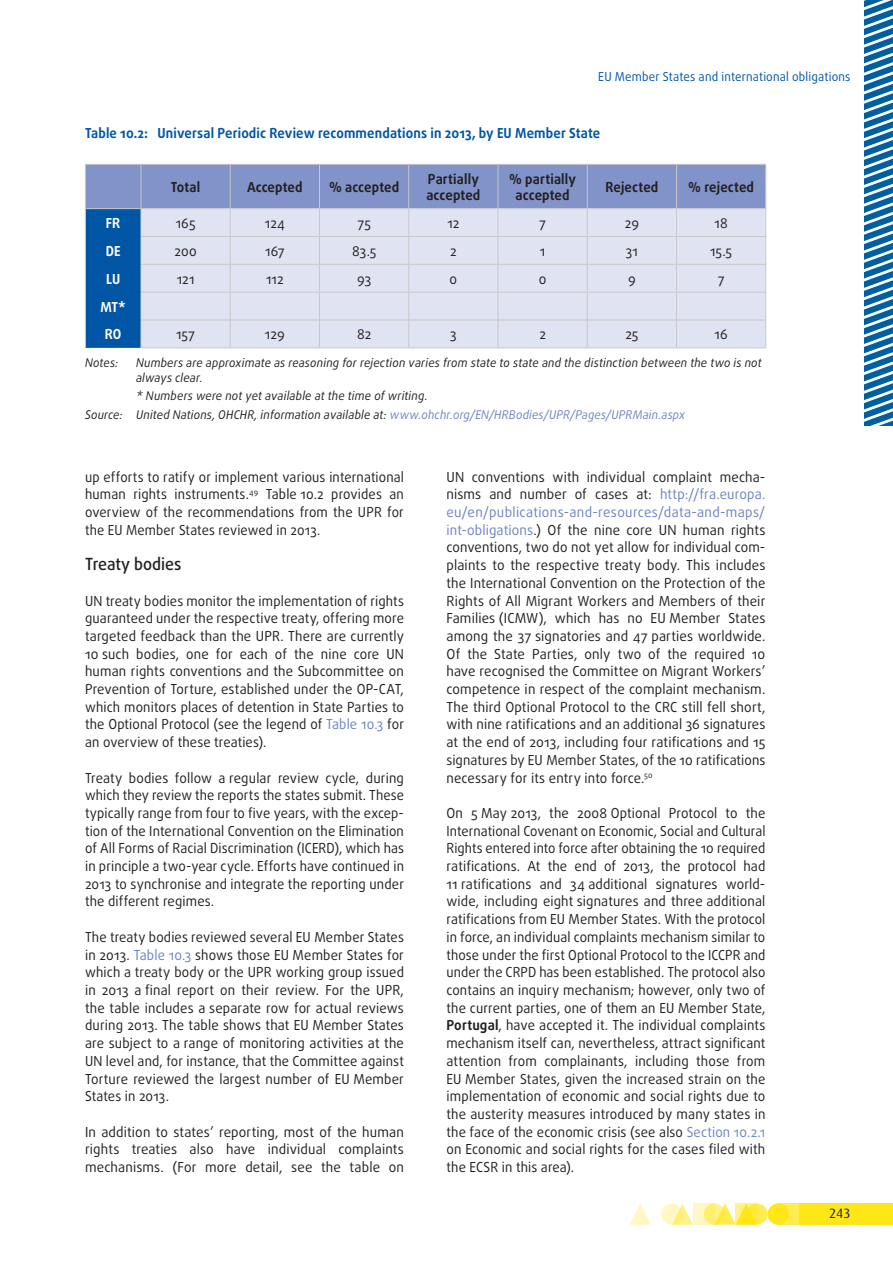
<style>
.page{position:relative;width:893px;height:1263px;background:#fff}
.page>*{position:absolute;margin:0;border:0;box-sizing:border-box;transform-origin:0 0}
.title_small{font:500 16.8px "Daxline Pro";color:#231f20;scale:.95 1}
.body{font:13.8px/17.7px "Daxline Pro";letter-spacing:.01em;color:#231f20;text-align:justify;scale:.96 1}
.body-2{font:13.8px/17.7px "Daxline Pro";letter-spacing:.01em;color:#231f20;text-align:justify;scale:.95 1}
.body-3{font:13.8px/17.7px "Daxline Pro";letter-spacing:.01em;color:#231f20;text-align:justify}
.TABLE_body__X{font:700 13.8px/16.5px "Daxline Pro";letter-spacing:.01em;color:#231f20;scale:.95 1}
.figure_table{font:700 13.8px "Daxline Pro";letter-spacing:.01em;color:#0155a5;scale:.95 1}
.TABLE_body__X-2{font:13.8px "Daxline Pro";letter-spacing:.005em;color:#231f20;scale:.95 1}
.TABLE_header__center{font:700 13.8px "Daxline Pro";letter-spacing:-.01em;color:#fff;scale:.95 1}
.t1{font:13.5px "Dax";color:#231f20}
.t2{font:12.3px "Daxline Pro";letter-spacing:.015em;color:#0155a5;scale:.95 1}
.figure_note_source{font:italic 12px/14.4px "Daxline Pro";letter-spacing:.015em;color:#231f20;scale:.95 1}
.s1{color:#6c84c1}
.s2{font-weight:700}
</style>
<div class="page">
<div style="left:746px;top:1203px;width:21px;height:22px;background:#ffec50;border-radius:50%"></div>
<div style="left:778px;top:1203px;width:21px;height:22px;background:#ffec50"></div>
<div style="left:799px;top:1203px;width:94px;height:22px;background:#ffe616"></div>
<svg style="left:675px;top:1203px;width:18px;height:22px"></svg>
<svg style="left:629px;top:1204px;width:22px;height:21px"></svg>
<div style="left:767px;top:1203px;width:22px;height:22px;background:#ffe616;border-radius:50%"></div>
<svg style="left:718px;top:1203px;width:18px;height:22px"></svg>
<svg style="left:704px;top:1203px;width:21px;height:22px"></svg>
<svg style="left:661px;top:1203px;width:21px;height:22px"></svg>
<svg style="left:736px;top:1203px;width:21px;height:22px"></svg>
<svg style="left:693px;top:1203px;width:21px;height:22px"></svg>
<svg style="left:864px;top:0;width:29px;height:425px"></svg>
<svg style="left:85px;top:164px;width:681px;height:184px;background:#bbc7e2"></svg>
<hr style="left:676px;top:347px;width:90px;height:1px;background:#c7c8ca">
<p class="t2" style="left:598px;top:68px;width:267px">EU Member States and international obligations</p>
<p class="figure_table" style="left:85px;top:124px;width:544px">Table 10.2: Universal Periodic Review recommendations in 2013, by EU Member State</p>
<p class="TABLE_body__X" style="left:171px;top:179px;width:32px">Total</p>
<p class="TABLE_body__X" style="left:247px;top:179px;width:60px">Accepted</p>
<p class="TABLE_body__X" style="left:329px;top:179px;width:75px">% accepted</p>
<p class="TABLE_body__X" style="left:426px;top:170px;width:58px">Partially accepted</p>
<p class="TABLE_body__X" style="left:509px;top:170px;width:72px;text-align:center">% partially accepted</p>
<p class="TABLE_body__X" style="left:605px;top:179px;width:57px">Rejected</p>
<p class="TABLE_body__X" style="left:688px;top:179px;width:71px">% rejected</p>
<p class="TABLE_header__center" style="left:106px;top:214px;width:17px">FR</p>
<p class="TABLE_body__X-2" style="left:176px;top:214px;width:22px">165</p>
<p class="TABLE_body__X-2" style="left:265px;top:214px;width:23px">124</p>
<p class="TABLE_body__X-2" style="left:357px;top:214px;width:16px">75</p>
<p class="TABLE_body__X-2" style="left:447px;top:214px;width:14px">12</p>
<p class="TABLE_body__X-2" style="left:539px;top:214px;width:9px">7</p>
<p class="TABLE_body__X-2" style="left:625px;top:214px;width:17px">29</p>
<p class="TABLE_body__X-2" style="left:715px;top:214px;width:15px">18</p>
<p class="TABLE_header__center" style="left:106px;top:242px;width:17px">DE</p>
<p class="TABLE_body__X-2" style="left:175px;top:242px;width:25px">200</p>
<p class="TABLE_body__X-2" style="left:265px;top:242px;width:22px">167</p>
<p class="TABLE_body__X-2" style="left:352px;top:242px;width:27px">83.5</p>
<p class="TABLE_body__X-2" style="left:450px;top:242px;width:8px">2</p>
<p class="TABLE_body__X-2" style="left:540px;top:242px;width:7px">1</p>
<p class="TABLE_body__X-2" style="left:626px;top:242px;width:14px">31</p>
<p class="TABLE_body__X-2" style="left:710px;top:242px;width:25px">15.5</p>
<p class="TABLE_header__center" style="left:106px;top:270px;width:16px">LU</p>
<p class="TABLE_body__X-2" style="left:177px;top:270px;width:20px">121</p>
<p class="TABLE_body__X-2" style="left:266px;top:270px;width:20px">112</p>
<p class="TABLE_body__X-2" style="left:357px;top:270px;width:16px">93</p>
<p class="TABLE_body__X-2" style="left:450px;top:270px;width:10px">0</p>
<p class="TABLE_body__X-2" style="left:539px;top:270px;width:10px">0</p>
<p class="TABLE_body__X-2" style="left:628px;top:270px;width:10px">9</p>
<p class="TABLE_body__X-2" style="left:718px;top:270px;width:9px">7</p>
<p class="TABLE_header__center" style="left:101px;top:297px;width:28px">MT*</p>
<p class="TABLE_header__center" style="left:105px;top:325px;width:19px">RO</p>
<p class="TABLE_body__X-2" style="left:176px;top:325px;width:22px">157</p>
<p class="TABLE_body__X-2" style="left:265px;top:325px;width:22px">129</p>
<p class="TABLE_body__X-2" style="left:357px;top:325px;width:16px">82</p>
<p class="TABLE_body__X-2" style="left:450px;top:325px;width:8px">3</p>
<p class="TABLE_body__X-2" style="left:539px;top:325px;width:8px">2</p>
<p class="TABLE_body__X-2" style="left:625px;top:325px;width:15px">25</p>
<p class="TABLE_body__X-2" style="left:714px;top:325px;width:15px">16</p>
<p class="figure_note_source" style="left:85px;top:356px;width:37px">Notes:</p>
<p class="figure_note_source" style="left:136px;top:356px;width:660px">Numbers are approximate as reasoning for rejection varies from state to state and the distinction between the two is not always clear.</p>
<p class="figure_note_source" style="left:136px;top:389px;width:308px">* Numbers were not yet available at the time of writing.</p>
<p class="figure_note_source" style="left:85px;top:407px;width:633px">Source: United Nations, OHCHR, information available at: <span class="s1">www.ohchr.org/EN/HRBodies/UPR/Pages/UPRMain.aspx</span></p>
<p class="body-2" style="left:85px;top:468px;width:337px">up efforts to ratify or implement various international human rights instruments.<sup>49</sup> Table 10.2 provides an overview of the recommendations from the UPR for the EU Member States reviewed in 2013.</p>
<p class="title_small" style="left:85px;top:553px;width:103px">Treaty bodies</p>
<p class="body-2" style="left:85px;top:592px;width:337px">UN treaty bodies monitor the implementation of rights guaranteed under the respective treaty, offering more targeted feedback than the UPR. There are currently 10 such bodies, one for each of the nine core UN human rights conventions and the Subcommittee on Prevention of Torture, established under the OP‑CAT, which monitors places of detention in State Parties to the Optional Protocol (see the legend of <span class="s1">Table 10.3</span> for an overview of these treaties).</p>
<p class="body" style="left:85px;top:769px;width:334px">Treaty bodies follow a regular review cycle, during which they review the reports the states submit. These typically range from four to five years, with the excep‑ tion of the International Convention on the Elimination of All Forms of Racial Discrimination (ICERD), which has in principle a two‑year cycle. Efforts have continued in 2013 to synchronise and integrate the reporting under the different regimes.</p>
<p class="body-2" style="left:85px;top:928px;width:337px">The treaty bodies reviewed several EU Member States in 2013. <span class="s1">Table 10.3</span> shows those EU Member States for which a treaty body or the UPR working group issued in 2013 a final report on their review. For the UPR, the table includes a separate row for actual reviews during 2013. The table shows that EU Member States are subject to a range of monitoring activities at the UN level and, for instance, that the Committee against Torture reviewed the largest number of EU Member States in 2013.</p>
<p class="body-3" style="left:85px;top:1123px;width:320px">In addition to states’ reporting, most of the human rights treaties also have individual complaints mechanisms. (For more detail, see the table on</p>
<p class="body-3" style="left:446px;top:468px;width:320px">UN conventions with individual complaint mecha‑ nisms and number of cases at: <span class="s1">http://fra.europa. eu/en/publications-and-resources/data-and-maps/ int-obligations</span>.) Of the nine core UN human rights conventions, two do not yet allow for individual com‑ plaints to the respective treaty body. This includes the International Convention on the Protection of the Rights of All Migrant Workers and Members of their Families (ICMW), which has no EU Member States among the 37 signatories and 47 parties worldwide.<br>Of the State Parties, only two of the required 10 have recognised the Committee on Migrant Workers’ competence in respect of the complaint mechanism.<br>The third Optional Protocol to the CRC still fell short, with nine ratifications and an additional 36 signatures at the end of 2013, including four ratifications and 15 signatures by EU Member States, of the 10 ratifications necessary for its entry into force.<sup>50</sup></p>
<p class="body" style="left:446px;top:804px;width:334px">On 5 May 2013, the 2008 Optional Protocol to the International Covenant on Economic, Social and Cultural Rights entered into force after obtaining the 10 required ratifications. At the end of 2013, the protocol had 11 ratifications and 34 additional signatures world‑ wide, including eight signatures and three additional ratifications from EU Member States. With the protocol in force, an individual complaints mechanism similar to those under the first Optional Protocol to the ICCPR and under the CRPD has been established. The protocol also contains an inquiry mechanism; however, only two of the current parties, one of them an EU Member State, <span class="s2">Portugal</span>, have accepted it. The individual complaints mechanism itself can, nevertheless, attract significant attention from complainants, including those from EU Member States, given the increased strain on the implementation of economic and social rights due to the austerity measures introduced by many states in the face of the economic crisis (see also <span class="s1">Section 10.2.1 </span>on Economic and social rights for the cases filed with the ECSR in this area).</p>
<p class="t1" style="left:829px;top:1206px;width:23px">243</p>
</div>
